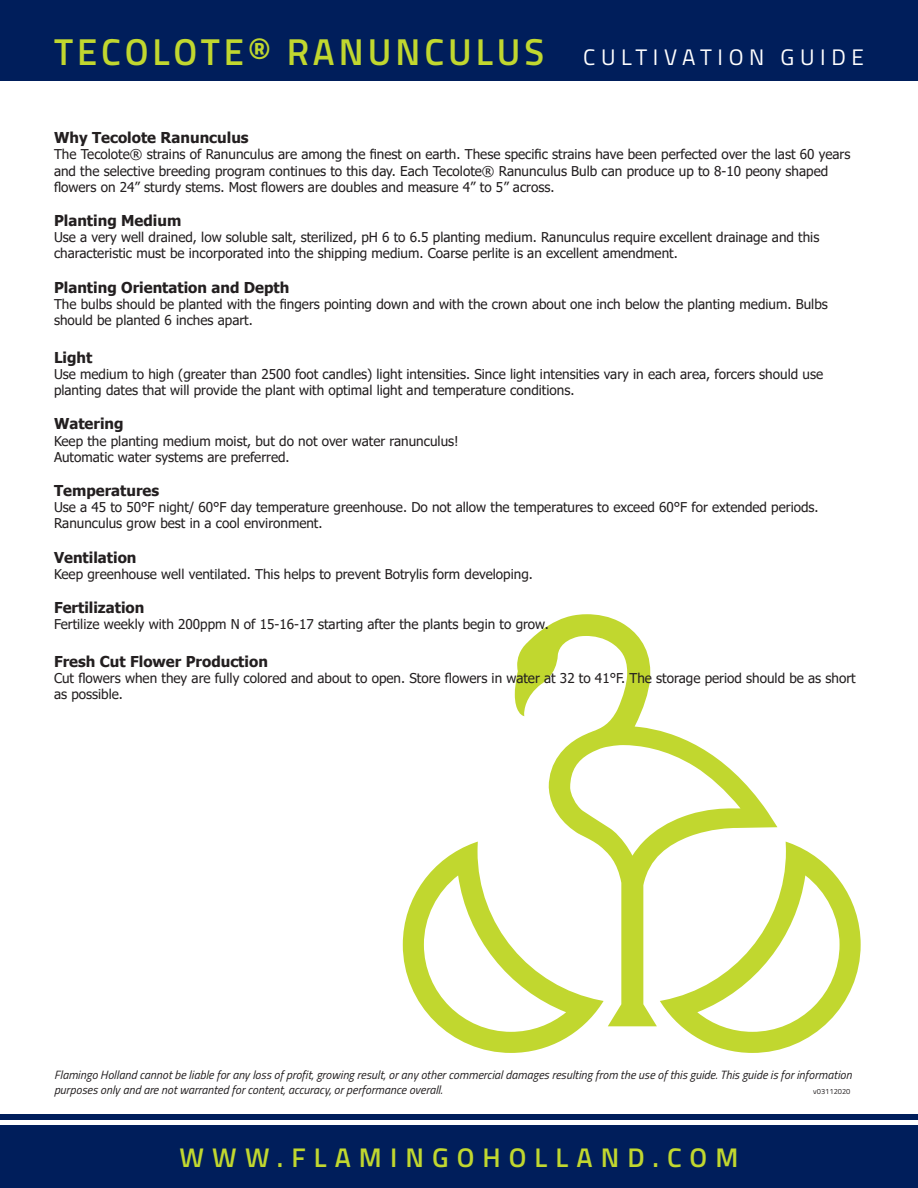
<style>
.page{position:relative;width:918px;height:1188px;background:#fff}
.page>*{position:absolute;margin:0;border:0;box-sizing:border-box;transform-origin:0 0}
.t1{font:600 37.5px "Titillium";letter-spacing:.11em;color:#c1d72f}
.t2{font:600 27px "Titillium";letter-spacing:.3em;color:#c1d72f}
.t3{font:22.5px "Titillium";letter-spacing:.25em;color:#fff}
.Content_ParagraphSty{font:700 15px "Tahoma";color:#231f20}
.Content_ParagraphSty-2{font:13.5px/16.2px "Tahoma";color:#231f20}
.t4{font:italic 12px/14.4px "Titillium";color:#231f20}
.t5{font:7.5px "Titillium";color:#231f20}
</style>
<div class="page">
<svg style="left:403px;top:614px;width:458px;height:439px"></svg>
<div style="left:0;top:0;width:918px;height:81px;background:#001e5b"></div>
<div style="left:0;top:1125px;width:918px;height:63px;background:#001e5b"></div>
<div style="left:0;top:1114px;width:918px;height:6px;background:#001e5b"></div>
<p class="t1" style="left:54px;top:24px;width:491px">TECOLOTE® RANUNCULUS</p>
<p class="t3" style="left:583px;top:41px;width:282px">CULTIVATION GUIDE</p>
<p class="Content_ParagraphSty" style="left:54px;top:127px;width:196px">Why Tecolote Ranunculus</p>
<p class="Content_ParagraphSty-2" style="left:54px;top:147px;width:798px">The Tecolote® strains of Ranunculus are among the finest on earth. These specific strains have been perfected over the last 60 years and the selective breeding program continues to this day. Each Tecolote® Ranunculus Bulb can produce up to 8-10 peony shaped flowers on 24” sturdy stems. Most flowers are doubles and measure 4” to 5” across.</p>
<p class="Content_ParagraphSty" style="left:54px;top:210px;width:129px">Planting Medium</p>
<p class="Content_ParagraphSty-2" style="left:54px;top:230px;width:767px">Use a very well drained, low soluble salt, sterilized, pH 6 to 6.5 planting medium. Ranunculus require excellent drainage and this characteristic must be incorporated into the shipping medium. Coarse perlite is an excellent amendment.</p>
<p class="Content_ParagraphSty" style="left:54px;top:277px;width:237px">Planting Orientation and Depth</p>
<p class="Content_ParagraphSty-2" style="left:54px;top:297px;width:775px">The bulbs should be planted with the fingers pointing down and with the crown about one inch below the planting medium. Bulbs should be planted 6 inches apart.</p>
<p class="Content_ParagraphSty" style="left:54px;top:347px;width:40px">Light</p>
<p class="Content_ParagraphSty-2" style="left:54px;top:367px;width:771px">Use medium to high (greater than 2500 foot candles) light intensities. Since light intensities vary in each area, forcers should use planting dates that will provide the plant with optimal light and temperature conditions.</p>
<p class="Content_ParagraphSty" style="left:54px;top:413px;width:71px">Watering</p>
<p class="Content_ParagraphSty-2" style="left:54px;top:433px;width:406px">Keep the planting medium moist, but do not over water ranunculus!<br>Automatic water systems are preferred.</p>
<p class="Content_ParagraphSty" style="left:54px;top:480px;width:107px">Temperatures</p>
<p class="Content_ParagraphSty-2" style="left:54px;top:500px;width:766px">Use a 45 to 50°F night/ 60°F day temperature greenhouse. Do not allow the temperatures to exceed 60°F for extended periods.<br>Ranunculus grow best in a cool environment.</p>
<p class="Content_ParagraphSty" style="left:54px;top:547px;width:84px">Ventilation</p>
<p class="Content_ParagraphSty-2" style="left:54px;top:567px;width:480px">Keep greenhouse well ventilated. This helps to prevent Botrylis form developing.</p>
<p class="Content_ParagraphSty" style="left:54px;top:597px;width:92px">Fertilization</p>
<p class="Content_ParagraphSty-2" style="left:54px;top:617px;width:496px">Fertilize weekly with 200ppm N of 15-16-17 starting after the plants begin to grow.</p>
<p class="Content_ParagraphSty" style="left:54px;top:651px;width:215px">Fresh Cut Flower Production</p>
<p class="Content_ParagraphSty-2" style="left:54px;top:671px;width:803px">Cut flowers when they are fully colored and about to open. Store flowers in water at 32 to 41°F. The storage period should be as short as possible.</p>
<p class="t4" style="left:54px;top:1067px;width:799px">Flamingo Holland cannot be liable for any loss of profit, growing result, or any other commercial damages resulting from the use of this guide. This guide is for information purposes only and are not warranted for content, accuracy, or performance overall.</p>
<p class="t5" style="left:813px;top:1086px;width:39px">v03112020</p>
<p class="t2" style="left:180px;top:1138px;width:560px">WWW.FLAMINGOHOLLAND.COM</p>
</div>
